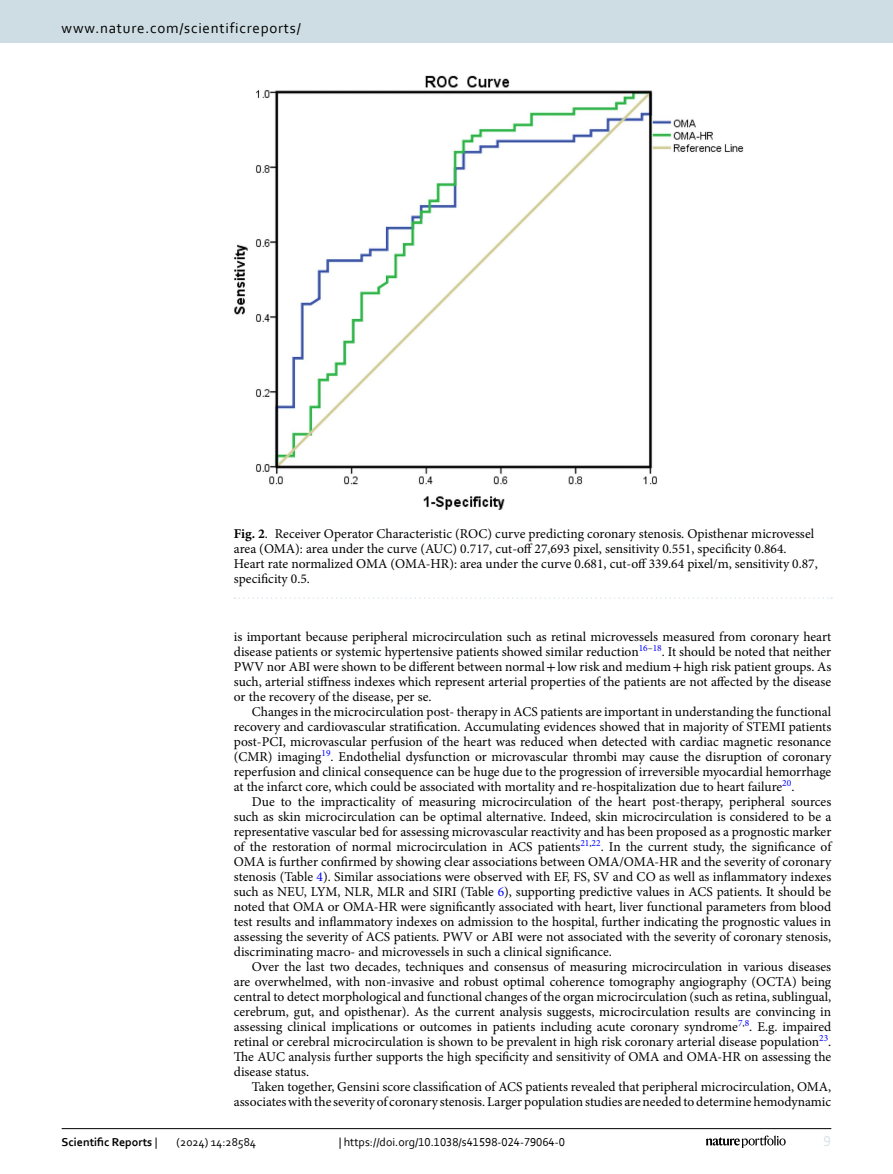
<style>
.page{position:relative;width:893px;height:1174px;background:#fff}
.page>*{position:absolute;margin:0;border:0;box-sizing:border-box;transform-origin:0 0}
.t1{font:15px "Corbel";letter-spacing:.05em;color:#000}
.t2{font:15px "Corbel";color:#d9e4eb}
.Body_Text_Indent{font:13.5px/15px "Minion Pro";color:#000;text-align:justify}
.Figure_Caption{font:13.5px/15px "Minion Pro";color:#000}
.t3{font:12px "Corbel";color:#000}
.t4{font:700 12px "Corbel";color:#000}
.s1{font-weight:700}
.s2{font-family:"STIX"}
.s3{color:#00f}
.s4{font-weight:400}
</style>
<div class="page">
<img style="left:234px;top:76px;width:510px;height:434px">
<svg style="left:235px;top:597px;width:597px;height:2px"></svg>
<hr style="left:62px;top:1128px;width:769px;height:1px;background:#000">
<svg style="left:706px;top:1135px;width:80px;height:12px"></svg>
<div style="left:0;top:0;width:893px;height:43px;background:#cedde4"></div>
<p class="t1" style="left:62px;top:18px;width:241px">www.nature.com/scientificreports/</p>
<p class="Figure_Caption" style="left:234px;top:526px;width:585px"><span class="s1">Fig. 2</span>. Receiver Operator Characteristic (ROC) curve predicting coronary stenosis. Opisthenar microvessel area (OMA): area under the curve (AUC) 0.717, cut-off 27,693 pixel, sensitivity 0.551, specificity 0.864.<br>Heart rate normalized OMA (OMA-HR): area under the curve 0.681, cut-off 339.64 pixel/m, sensitivity 0.87, specificity 0.5.</p>
<p class="Body_Text_Indent" style="left:234px;top:629px;width:599px">is important because peripheral microcirculation such as retinal microvessels measured from coronary heart disease patients or systemic hypertensive patients showed similar reduction<sup>16</sup><sup>–</sup><sup>18</sup>. It should be noted that neither PWV nor ABI were shown to be different between normal<span class="s2">+</span>low risk and medium<span class="s2">+</span>high risk patient groups. As such, arterial stiffness indexes which represent arterial properties of the patients are not affected by the disease or the recovery of the disease, per se.</p>
<p class="Body_Text_Indent" style="left:234px;top:704px;width:599px;text-indent:18px">Changes in the microcirculation post- therapy in ACS patients are important in understanding the functional recovery and cardiovascular stratification. Accumulating evidences showed that in majority of STEMI patients post-PCI, microvascular perfusion of the heart was reduced when detected with cardiac magnetic resonance (CMR) imaging<sup>19</sup>. Endothelial dysfunction or microvascular thrombi may cause the disruption of coronary reperfusion and clinical consequence can be huge due to the progression of irreversible myocardial hemorrhage at the infarct core, which could be associated with mortality and re-hospitalization due to heart failure<sup>20</sup>.</p>
<p class="Body_Text_Indent" style="left:234px;top:794px;width:599px;text-indent:18px">Due to the impracticality of measuring microcirculation of the heart post-therapy, peripheral sources such as skin microcirculation can be optimal alternative. Indeed, skin microcirculation is considered to be a representative vascular bed for assessing microvascular reactivity and has been proposed as a prognostic marker of the restoration of normal microcirculation in ACS patients<sup>21</sup><sup>,</sup><sup>22</sup>. In the current study, the significance of OMA is further confirmed by showing clear associations between OMA/OMA-HR and the severity of coronary stenosis (Table <span class="s3">4</span>). Similar associations were observed with EF, FS, SV and CO as well as inflammatory indexes such as NEU, LYM, NLR, MLR and SIRI (Table <span class="s3">6</span>), supporting predictive values in ACS patients. It should be noted that OMA or OMA-HR were significantly associated with heart, liver functional parameters from blood test results and inflammatory indexes on admission to the hospital, further indicating the prognostic values in assessing the severity of ACS patients. PWV or ABI were not associated with the severity of coronary stenosis, discriminating macro- and microvessels in such a clinical significance.</p>
<p class="Body_Text_Indent" style="left:234px;top:959px;width:599px;text-indent:18px">Over the last two decades, techniques and consensus of measuring microcirculation in various diseases are overwhelmed, with non-invasive and robust optimal coherence tomography angiography (OCTA) being central to detect morphological and functional changes of the organ microcirculation (such as retina, sublingual, cerebrum, gut, and opisthenar). As the current analysis suggests, microcirculation results are convincing in assessing clinical implications or outcomes in patients including acute coronary syndrome<sup>7</sup><sup>,</sup><sup>8</sup>. E.g. impaired retinal or cerebral microcirculation is shown to be prevalent in high risk coronary arterial disease population<sup>23</sup>.<br>The AUC analysis further supports the high specificity and sensitivity of OMA and OMA-HR on assessing the disease status.</p>
<p class="Body_Text_Indent" style="left:234px;top:1079px;width:599px;text-align:right">Taken together, Gensini score classification of ACS patients revealed that peripheral microcirculation, OMA, associates with the severity of coronary stenosis. Larger population studies are needed to determine hemodynamic</p>
<p class="t4" style="left:62px;top:1134px;width:97px">Scientific Reports <span class="s4">|</span></p>
<p class="t3" style="left:177px;top:1134px;width:81px">(2024) 14:28584</p>
<p class="t3" style="left:339px;top:1134px;width:228px">| https://doi.org/10.1038/s41598-024-79064-0</p>
<p class="t2" style="left:824px;top:1132px;width:9px">9</p>
</div>
